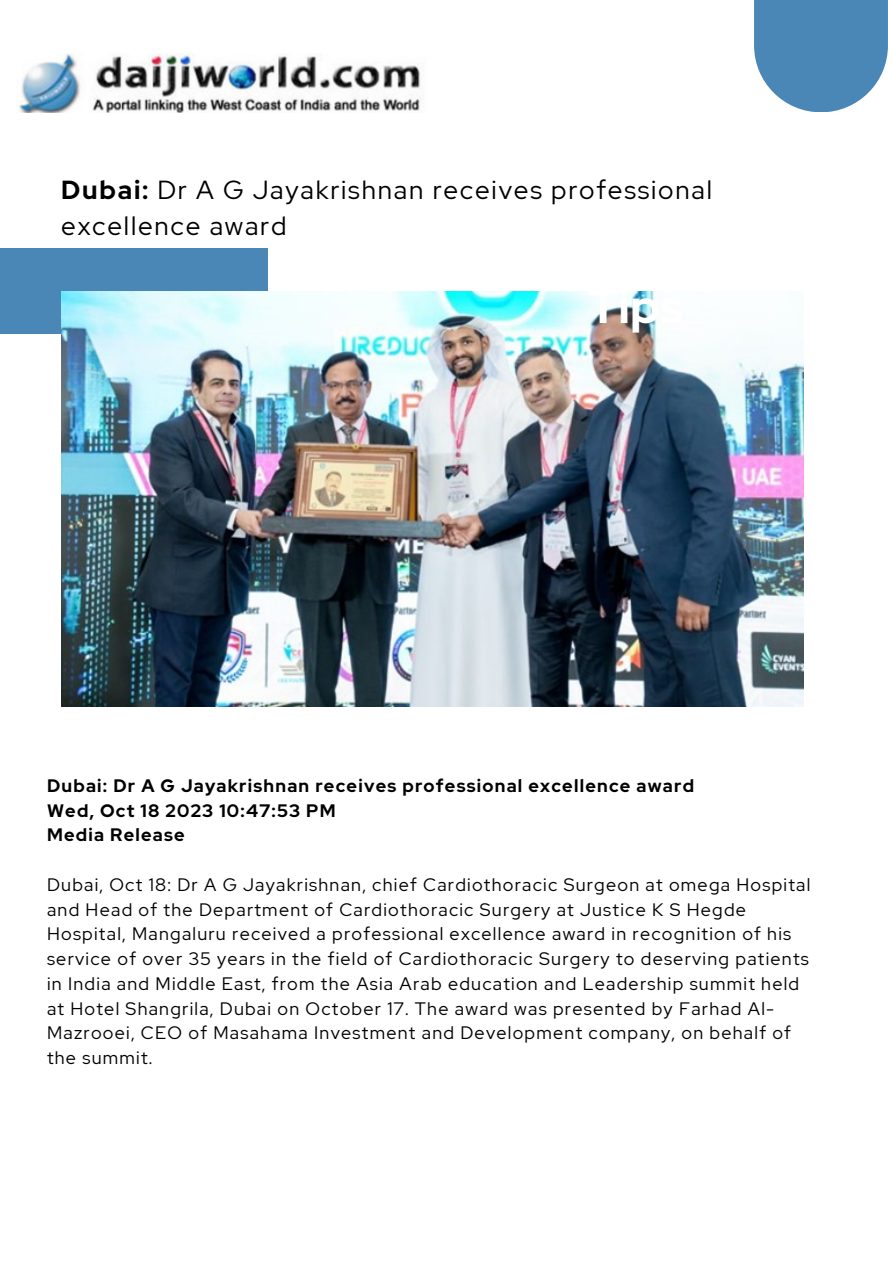
<style>
.page{position:relative;width:893px;height:1264px;background:#fff}
.page>*{position:absolute;margin:0;border:0;box-sizing:border-box;transform-origin:0 0}
.t1{font:700 47.25px "Red Hat Display";color:#fff}
.t2{font:26.1px/36px "Red Hat Display";letter-spacing:.07em;color:#000}
.t3{font:18px/24.8px "Red Hat Display";letter-spacing:.07em;color:#000}
.t4{font:700 18px "Red Hat Display";letter-spacing:.07em;color:#000}
.s1{font-weight:700}
</style>
<div class="page">
<div style="left:0;top:249px;width:268px;height:85px;background:#4b87b6"></div>
<img style="left:61px;top:291px;width:742px;height:415px">
<div style="left:754px;top:0;width:133px;height:112px;background:#4b87b6"></div>
<img style="left:18px;top:54px;width:403px;height:58px">
<p class="t2" style="left:61px;top:172px;width:652px"><span class="s1">Dubai:</span> Dr A G Jayakrishnan receives professional excellence award</p>
<p class="t1" style="left:587px;top:275px;width:97px">Tips</p>
<p class="t4" style="left:47px;top:773px;width:648px">Dubai: Dr A G Jayakrishnan receives professional excellence award</p>
<p class="t4" style="left:47px;top:798px;width:290px">Wed, Oct 18 2023 10:47:53 PM</p>
<p class="t4" style="left:47px;top:823px;width:139px">Media Release</p>
<p class="t3" style="left:47px;top:872px;width:764px">Dubai, Oct 18: Dr A G Jayakrishnan, chief Cardiothoracic Surgeon at omega Hospital and Head of the Department of Cardiothoracic Surgery at Justice K S Hegde Hospital, Mangaluru received a professional excellence award in recognition of his service of over 35 years in the field of Cardiothoracic Surgery to deserving patients in India and Middle East, from the Asia Arab education and Leadership summit held at Hotel Shangrila, Dubai on October 17. The award was presented by Farhad Al-Mazrooei, CEO of Masahama Investment and Development company, on behalf of the summit.</p>
</div>
